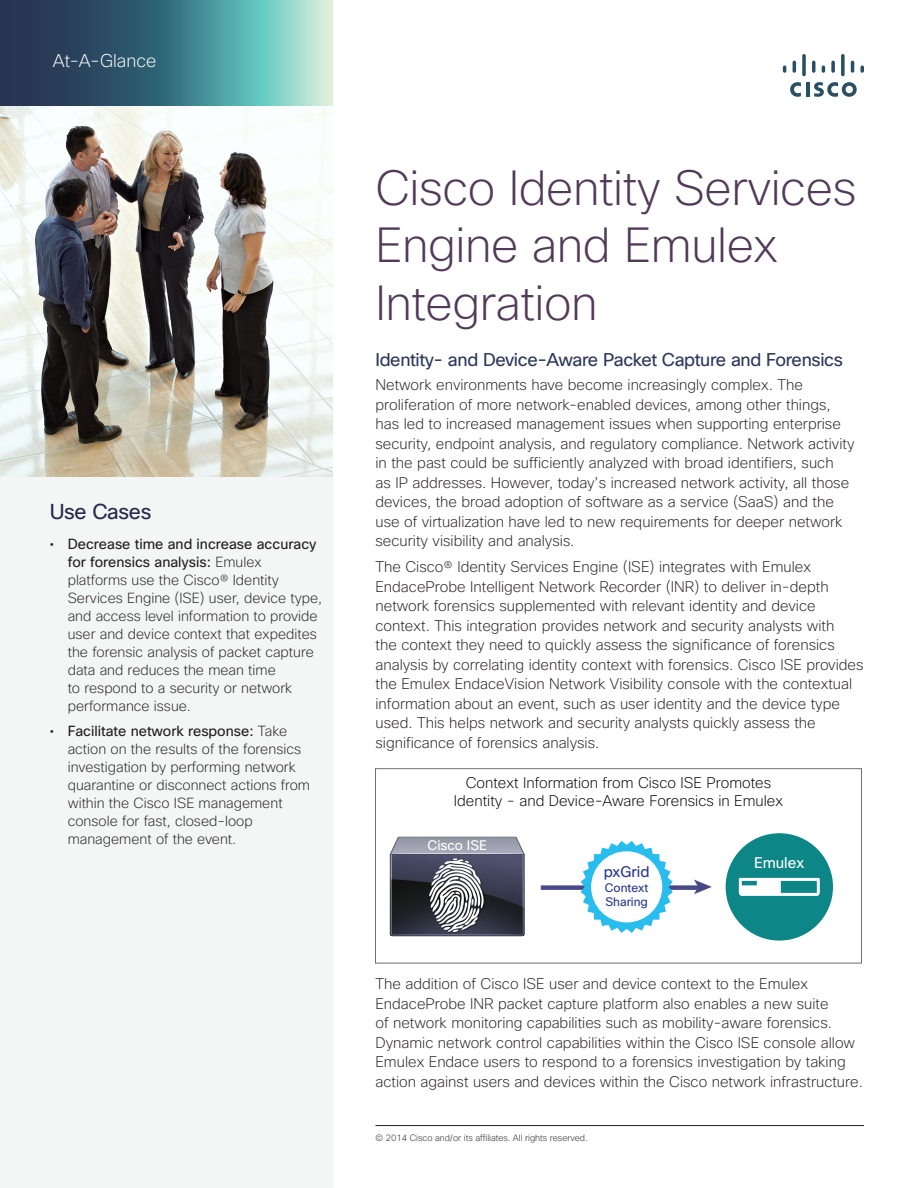
<style>
.page{position:relative;width:918px;height:1188px;background:#fff}
.page>*{position:absolute;margin:0;border:0;box-sizing:border-box;transform-origin:0 0}
.Head_4{font:200 48px/57.6px "Cisco Sans";letter-spacing:-.01em;color:#513a58}
.side_bar_head{font:21px "Cisco Sans";letter-spacing:-.015em;color:#26294a}
.Subhead_1{font:18px "Cisco Sans";letter-spacing:-.02em;color:#2e385c}
.Diagram_title{font:200 18px "Cisco Sans";color:#fff}
.Body_1{font:200 15px/19.5px "Cisco Sans";color:#231f20}
.t1{font:200 15px/18px "Cisco Sans";color:#000;text-align:center}
.t2{font:15px "Cisco Sans";color:#fff}
.t3{font:15px "Cisco Sans";color:#29378f}
.t4{font:200 14.25px/18px "Cisco Sans";color:#231f20}
.t5{font:13.5px "Cisco Sans";color:#fff}
.t6{font:12px/14.4px "Cisco Sans";color:#29378f}
.t7{font:200 9px "Cisco Sans";letter-spacing:-.005em;color:#231f20}
.s1{font-weight:400}
</style>
<div class="page">
<div style="left:0;top:106px;width:333px;height:1082px;background:#f4f5f5"></div>
<svg style="left:0;top:0;width:333px;height:106px;background:#4e7f8a"></svg>
<div style="left:726px;top:833px;width:107px;height:108px;background:#0c8687;border-radius:50%"></div>
<img style="left:390px;top:852px;width:135px;height:84px">
<img style="left:391px;top:837px;width:133px;height:17px">
<img style="left:391px;top:908px;width:133px;height:27px">
<img style="left:391px;top:854px;width:133px;height:54px">
<svg style="left:391px;top:854px;width:1px;height:25px"></svg>
<svg style="left:428px;top:857px;width:58px;height:80px"></svg>
<img style="left:484px;top:869px;width:2px;height:42px">
<svg style="left:429px;top:857px;width:55px;height:80px"></svg>
<div style="left:541px;top:885px;width:159px;height:5px;background:#484986"></div>
<svg style="left:694px;top:880px;width:18px;height:14px"></svg>
<svg style="left:581px;top:841px;width:92px;height:92px"></svg>
<div style="left:591px;top:851px;width:71px;height:71px;background:#fff;border-radius:50%"></div>
<svg style="left:739px;top:878px;width:81px;height:18px"></svg>
<hr style="left:806px;top:82px;width:3px;height:15px;background:#294f61">
<svg style="left:790px;top:82px;width:11px;height:15px"></svg>
<svg style="left:814px;top:82px;width:43px;height:15px"></svg>
<svg style="left:783px;top:66px;width:3px;height:7px"></svg>
<svg style="left:793px;top:61px;width:3px;height:12px"></svg>
<svg style="left:802px;top:54px;width:4px;height:22px"></svg>
<svg style="left:812px;top:61px;width:3px;height:12px"></svg>
<svg style="left:822px;top:66px;width:3px;height:7px"></svg>
<svg style="left:831px;top:61px;width:4px;height:12px"></svg>
<svg style="left:841px;top:54px;width:4px;height:22px"></svg>
<svg style="left:851px;top:61px;width:3px;height:12px"></svg>
<svg style="left:860px;top:66px;width:4px;height:7px"></svg>
<img style="left:0;top:106px;width:333px;height:371px">
<hr style="left:376px;top:1125px;width:488px;height:1px;background:#231f20">
<p class="Diagram_title" style="left:53px;top:50px;width:105px">At-A-Glance</p>
<p class="side_bar_head" style="left:50px;top:498px;width:103px">Use Cases</p>
<p class="t4" style="left:68px;top:535px;width:256px;text-indent:-18px"><span class="s1">• Decrease time and increase accuracy for forensics analysis:</span> Emulex platforms use the Cisco® Identity Services Engine (ISE) user, device type, and access level information to provide user and device context that expedites the forensic analysis of packet capture data and reduces the mean time<br>to respond to a security or network performance issue.</p>
<p class="t4" style="left:68px;top:721px;width:244px;text-indent:-18px"><span class="s1">• Facilitate network response:</span> Take action on the results of the forensics investigation by performing network quarantine or disconnect actions from within the Cisco ISE management console for fast, closed-loop management of the event.</p>
<p class="Head_4" style="left:376px;top:159px;width:483px">Cisco Identity Services<br>Engine and Emulex<br>Integration</p>
<p class="Subhead_1" style="left:376px;top:348px;width:469px">Identity- and Device-Aware Packet Capture and Forensics</p>
<p class="Body_1" style="left:376px;top:375px;width:481px">Network environments have become increasingly complex. The proliferation of more network-enabled devices, among other things, has led to increased management issues when supporting enterprise security, endpoint analysis, and regulatory compliance. Network activity in the past could be sufficiently analyzed with broad identifiers, such<br>as IP addresses. However, today’s increased network activity, all those devices, the broad adoption of software as a service (SaaS) and the use of virtualization have led to new requirements for deeper network security visibility and analysis.</p>
<p class="Body_1" style="left:376px;top:557px;width:490px">The Cisco® Identity Services Engine (ISE) integrates with Emulex EndaceProbe Intelligent Network Recorder (INR) to deliver in-depth network forensics supplemented with relevant identity and device context. This integration provides network and security analysts with<br>the context they need to quickly assess the significance of forensics analysis by correlating identity context with forensics. Cisco ISE provides the Emulex EndaceVision Network Visibility console with the contextual information about an event, such as user identity and the device type used. This helps network and security analysts quickly assess the significance of forensics analysis.</p>
<p class="t1" style="left:454px;top:774px;width:331px">Context Information from Cisco ISE Promotes<br>Identity - and Device-Aware Forensics in Emulex</p>
<p class="t5" style="left:428px;top:837px;width:61px">Cisco ISE</p>
<p class="t3" style="left:604px;top:862px;width:47px">pxGrid</p>
<p class="t6" style="left:605px;top:880px;width:45px">Context<br>Sharing</p>
<p class="t2" style="left:754px;top:853px;width:52px">Emulex</p>
<p class="Body_1" style="left:376px;top:974px;width:489px">The addition of Cisco ISE user and device context to the Emulex EndaceProbe INR packet capture platform also enables a new suite<br>of network monitoring capabilities such as mobility-aware forensics.<br>Dynamic network control capabilities within the Cisco ISE console allow Emulex Endace users to respond to a forensics investigation by taking action against users and devices within the Cisco network infrastructure.</p>
<p class="t7" style="left:376px;top:1132px;width:214px">© 2014 Cisco and/or its affiliates. All rights reserved.</p>
</div>
